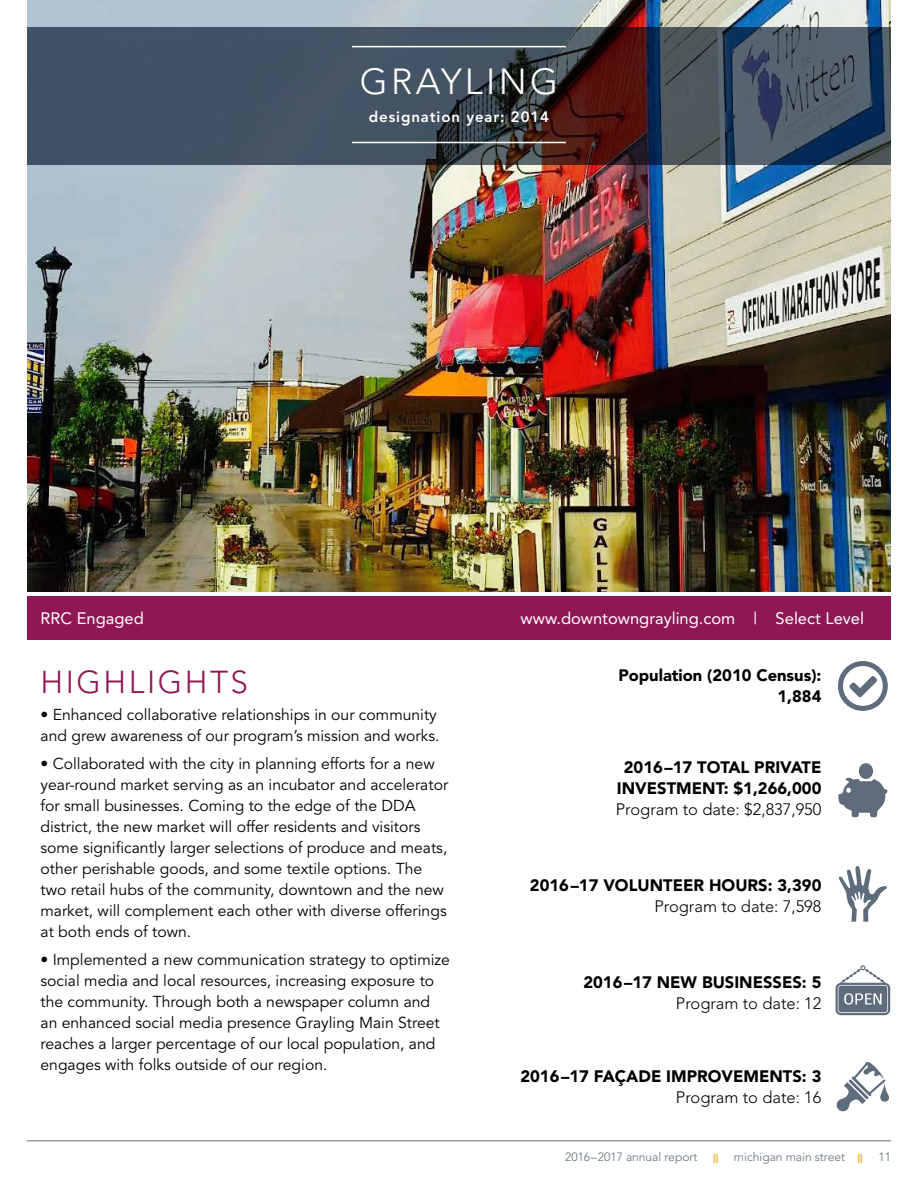
<style>
.page{position:relative;width:918px;height:1188px;background:#fff}
.page>*{position:absolute;margin:0;border:0;box-sizing:border-box;transform-origin:0 0}
.t1{font:300 36px "Avenir";letter-spacing:.09em;color:#fff}
.t2{font:300 31.5px "Avenir";letter-spacing:.08em;color:#8f1754}
.t3{font:900 16.5px/21px "Avenir";color:#000;text-align:center}
.t4{font:300 16.5px "Avenir";color:#000}
.t5{font:16.5px "Avenir";color:#fff}
.t6{font:15.75px/21px "Avenir";color:#000}
.t7{font:800 15px "Avenir";letter-spacing:.06em;color:#fff}
.t8{font:300 12px "Avenir";color:#5f6c7c}
.t9{font:900 12px "Avenir";color:#f3bc48}
.s1{font-weight:900;color:#f3bc48}
</style>
<div class="page">
<img style="left:27px;top:0;width:864px;height:592px">
<svg style="left:838px;top:661px;width:50px;height:50px"></svg>
<svg style="left:839px;top:866px;width:48px;height:56px"></svg>
<svg style="left:836px;top:965px;width:54px;height:50px"></svg>
<svg style="left:27px;top:27px;width:864px;height:137px;background:#414957"></svg>
<svg style="left:838px;top:763px;width:49px;height:54px"></svg>
<svg style="left:836px;top:1062px;width:53px;height:50px"></svg>
<hr style="left:27px;top:1140px;width:864px;height:1px;background:#5f6c7c">
<hr style="left:352px;top:142px;width:214px;height:1px;background:#fff">
<hr style="left:352px;top:46px;width:214px;height:1px;background:#fff">
<div style="left:27px;top:596px;width:864px;height:44px;background:#8f1754"></div>
<h1 class="t1" style="left:360px;top:60px;width:200px">GRAYLING</h1>
<p class="t7" style="left:369px;top:108px;width:182px">designation year: 2014</p>
<p class="t5" style="left:40px;top:608px;width:105px">RRC Engaged</p>
<p class="t5" style="left:521px;top:608px;width:345px">www.downtowngrayling.com | Select Level</p>
<h2 class="t2" style="left:40px;top:663px;width:209px">HIGHLIGHTS</h2>
<p class="t6" style="left:40px;top:705px;width:401px">• Enhanced collaborative relationships in our community and grew awareness of our program’s mission and works.</p>
<p class="t6" style="left:40px;top:754px;width:409px">• Collaborated with the city in planning efforts for a new year-round market serving as an incubator and accelerator for small businesses. Coming to the edge of the DDA district, the new market will offer residents and visitors some significantly larger selections of produce and meats, other perishable goods, and some textile options. The two retail hubs of the community, downtown and the new market, will complement each other with diverse offerings at both ends of town.</p>
<p class="t6" style="left:40px;top:949px;width:411px">• Implemented a new communication strategy to optimize social media and local resources, increasing exposure to the community. Through both a newspaper column and an enhanced social media presence Grayling Main Street reaches a larger percentage of our local population, and engages with folks outside of our region.</p>
<p class="t3" style="left:618px;top:665px;width:205px">Population (2010 Census):</p>
<p class="t3" style="left:778px;top:686px;width:45px">1,884</p>
<p class="t3" style="left:617px;top:757px;width:206px">2016–17 TOTAL PRIVATE<br>INVESTMENT: $1,266,000</p>
<p class="t4" style="left:616px;top:800px;width:207px">Program to date: $2,837,950</p>
<p class="t3" style="left:530px;top:875px;width:293px">2016–17 VOLUNTEER HOURS: 3,390</p>
<p class="t4" style="left:654px;top:897px;width:169px">Program to date: 7,598</p>
<p class="t3" style="left:583px;top:971px;width:240px">2016–17 NEW BUSINESSES: 5</p>
<p class="t4" style="left:676px;top:993px;width:147px">Program to date: 12</p>
<p class="t3" style="left:520px;top:1066px;width:303px">2016–17 FAÇADE IMPROVEMENTS: 3</p>
<p class="t4" style="left:676px;top:1088px;width:147px">Program to date: 16</p>
<p class="t8" style="left:565px;top:1150px;width:134px">2016–2017 annual report</p>
<p class="t9" style="left:713px;top:1151px;width:7px">||</p>
<p class="t8" style="left:734px;top:1150px;width:130px">michigan main street <span class="s1">||</span></p>
<p class="t8" style="left:879px;top:1150px;width:14px">11</p>
</div>
